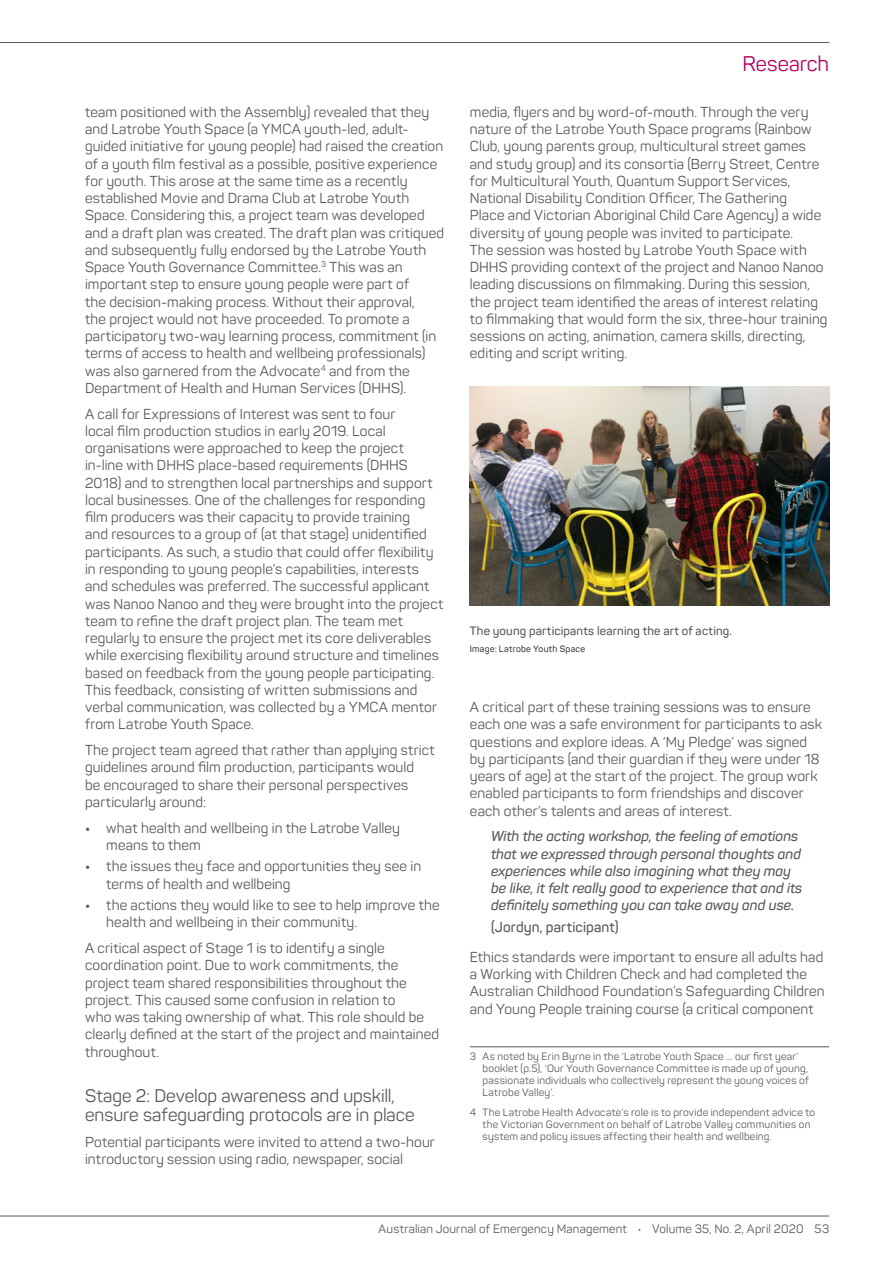
<style>
.page{position:relative;width:893px;height:1263px;background:#fff}
.page>*{position:absolute;margin:0;border:0;box-sizing:border-box;transform-origin:0 0}
.t1{font:21px "Panton";color:#b6005f}
.t2{font:18px/19.5px "Panton";color:#58595b}
.t3{font:14.25px/17.2px "Panton";letter-spacing:.01em;color:#58595b}
.t4{font:italic 600 14.25px/17.2px "Panton";letter-spacing:.005em;color:#58595b}
.t5{font:600 14.25px "Panton";letter-spacing:.01em;color:#58595b}
.t6{font:12px "Panton";letter-spacing:.015em;color:#58595b}
.t7{font:600 12px "Panton";letter-spacing:.015em;color:#58595b}
.t8{font:10.5px/12px "Panton";letter-spacing:.02em;color:#58595b}
.t9{font:600 9px "Panton";letter-spacing:.03em;color:#414042}
.s1{font-weight:700}
.s2{color:#005e87}
</style>
<div class="page">
<hr style="left:0;top:42px;width:829px;height:1px;background:#58595b">
<hr style="left:0;top:1216px;width:829px;height:1px;background:#58595b">
<hr style="left:470px;top:1046px;width:359px;height:1px;background:#58595b">
<img style="left:470px;top:387px;width:359px;height:219px">
<p class="t3" style="left:85px;top:103px;width:361px">team positioned with the Assembly) revealed that they and Latrobe Youth Space (a YMCA youth-led, adult&shy;guided initiative for young people) had raised the creation of a youth film festival as a possible, positive experience for youth. This arose at the same time as a recently established Movie and Drama Club at Latrobe Youth Space. Considering this, a project team was developed and a draft plan was created. The draft plan was critiqued and subsequently fully endorsed by the Latrobe Youth Space Youth Governance Committee.<sup>3</sup> This was an important step to ensure young people were part of<br>the decision-making process. Without their approval,<br>the project would not have proceeded. To promote a participatory two-way learning process, commitment (in terms of access to health and wellbeing professionals) was also garnered from the Advocate<sup>4</sup> and from the Department of Health and Human Services (DHHS).</p>
<p class="t3" style="left:85px;top:405px;width:360px">A call for Expressions of Interest was sent to four<br>local film production studios in early 2019. Local organisations were approached to keep the project in-line with DHHS place-based requirements (DHHS 2018) and to strengthen local partnerships and support local businesses. One of the challenges for responding film producers was their capacity to provide training<br>and resources to a group of (at that stage) unidentified participants. As such, a studio that could offer flexibility in responding to young people’s capabilities, interests and schedules was preferred. The successful applicant was Nanoo Nanoo and they were brought into the project team to refine the draft project plan. The team met regularly to ensure the project met its core deliverables while exercising flexibility around structure and timelines based on feedback from the young people participating.<br>This feedback, consisting of written submissions and verbal communication, was collected by a YMCA mentor from Latrobe Youth Space.</p>
<p class="t3" style="left:85px;top:741px;width:351px">The project team agreed that rather than applying strict guidelines around film production, participants would<br>be encouraged to share their personal perspectives particularly around:</p>
<p class="t3" style="left:106px;top:819px;width:295px;text-indent:-21px"><span class="s1">•</span> what health and wellbeing in the Latrobe Valley means to them</p>
<p class="t3" style="left:106px;top:858px;width:316px;text-indent:-21px"><span class="s1">•</span> the issues they face and opportunities they see in terms of health and wellbeing</p>
<p class="t3" style="left:106px;top:896px;width:335px;text-indent:-21px"><span class="s1">•</span> the actions they would like to see to help improve the health and wellbeing in their community.</p>
<p class="t3" style="left:85px;top:939px;width:356px">A critical aspect of Stage 1 is to identify a single coordination point. Due to work commitments, the project team shared responsibilities throughout the project. This caused some confusion in relation to<br>who was taking ownership of what. This role should be clearly defined at the start of the project and maintained throughout.</p>
<p class="t2" style="left:85px;top:1085px;width:331px">Stage 2: Develop awareness and upskill, ensure safeguarding protocols are in place</p>
<p class="t3" style="left:85px;top:1133px;width:351px">Potential participants were invited to attend a two-hour introductory session using radio, newspaper, social</p>
<h1 class="t1" style="left:743px;top:51px;width:88px">Research</h1>
<p class="t3" style="left:470px;top:103px;width:359px">media, flyers and by word-of-mouth. Through the very nature of the Latrobe Youth Space programs (Rainbow Club, young parents group, multicultural street games and study group) and its consortia (Berry Street, Centre for Multicultural Youth, Quantum Support Services, National Disability Condition Officer, The Gathering<br>Place and Victorian Aboriginal Child Care Agency) a wide diversity of young people was invited to participate.<br>The session was hosted by Latrobe Youth Space with DHHS providing context of the project and Nanoo Nanoo leading discussions on filmmaking. During this session, the project team identified the areas of interest relating to filmmaking that would form the six, three-hour training sessions on acting, animation, camera skills, directing, editing and script writing.</p>
<p class="t7" style="left:470px;top:623px;width:264px">The young participants learning the art of acting.</p>
<p class="t9" style="left:470px;top:644px;width:117px">Image: Latrobe Youth Space</p>
<p class="t3" style="left:470px;top:698px;width:354px">A critical part of these training sessions was to ensure each one was a safe environment for participants to ask questions and explore ideas. A ‘My Pledge’ was signed by participants (and their guardian if they were under 18 years of age) at the start of the project. The group work enabled participants to form friendships and discover each other’s talents and areas of interest.</p>
<p class="t4" style="left:491px;top:828px;width:313px">With the acting workshop, the feeling of emotions that we expressed through personal thoughts and experiences while also imagining what they may be like, it felt really good to experience that and its definitely something you can take away and use.</p>
<p class="t5" style="left:491px;top:918px;width:129px">(Jordyn, participant)</p>
<p class="t3" style="left:470px;top:948px;width:356px">Ethics standards were important to ensure all adults had a Working with Children Check and had completed the Australian Childhood Foundation’s Safeguarding Children and Young People training course (a critical component</p>
<p class="t8" style="left:483px;top:1050px;width:328px;text-indent:-13px">3 As noted by Erin Byrne in the ‘Latrobe Youth Space … our first year’ booklet (p.5), ‘Our Youth Governance Committee is made up of young, passionate individuals who collectively represent the young voices of Latrobe Valley’.</p>
<p class="t8" style="left:483px;top:1106px;width:334px;text-indent:-13px">4 The Latrobe Health Advocate’s role is to provide independent advice to the Victorian Government on behalf of Latrobe Valley communities on system and policy issues affecting their health and wellbeing.</p>
<p class="t6" style="left:379px;top:1221px;width:452px">Australian Journal of Emergency Management <span class="s2">•</span> Volume 35, No. 2, April 2020 53</p>
</div>
